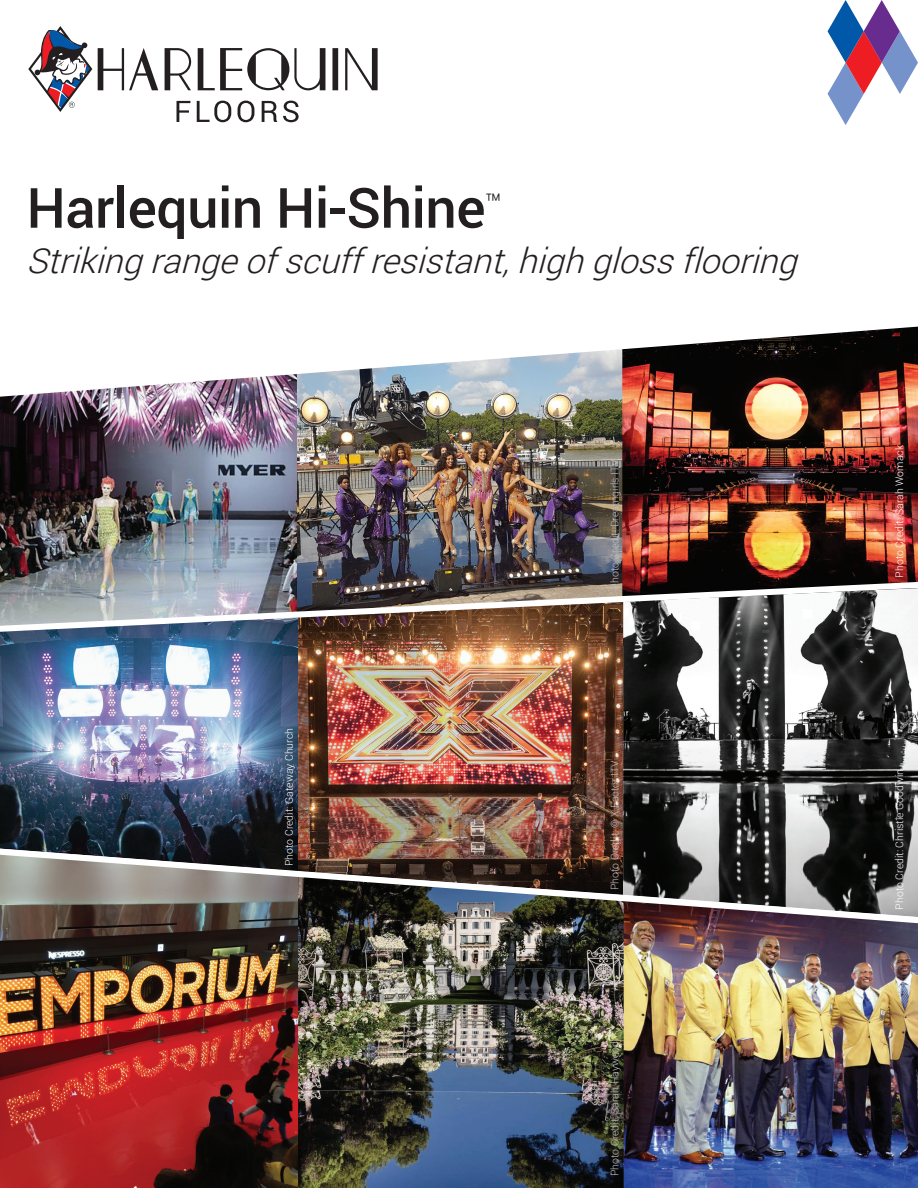
<style>
.page{position:relative;width:918px;height:1188px;background:#fff}
.page>*{position:absolute;margin:0;border:0;box-sizing:border-box;transform-origin:0 0}
.t1{font:500 55.5px "Roboto";letter-spacing:-.01em;color:#231f20}
.t2{font:italic 300 34.5px "Roboto";color:#231f20}
.t3{font:300 10.5px "Roboto";color:#fff}
.t4{font:300 10.5px "Roboto";color:#bcbdc0}
</style>
<div class="page">
<img style="left:622px;top:401px;width:296px;height:177px">
<img style="left:0;top:401px;width:297px;height:177px">
<img style="left:297px;top:401px;width:325px;height:177px">
<img style="left:624px;top:928px;width:294px;height:260px">
<img style="left:0;top:636px;width:298px;height:208px">
<img style="left:0;top:928px;width:298px;height:260px">
<img style="left:298px;top:636px;width:325px;height:208px">
<img style="left:623px;top:636px;width:295px;height:208px">
<img style="left:298px;top:928px;width:326px;height:260px">
<svg style="left:345px;top:48px;width:33px;height:42px"></svg>
<svg style="left:332px;top:48px;width:6px;height:42px"></svg>
<svg style="left:28px;top:26px;width:130px;height:86px"></svg>
<svg style="left:165px;top:48px;width:26px;height:42px"></svg>
<svg style="left:198px;top:48px;width:127px;height:42px"></svg>
<svg style="left:177px;top:101px;width:13px;height:21px"></svg>
<svg style="left:197px;top:101px;width:34px;height:21px"></svg>
<svg style="left:238px;top:101px;width:16px;height:21px"></svg>
<svg style="left:262px;top:101px;width:15px;height:21px"></svg>
<svg style="left:283px;top:101px;width:16px;height:21px"></svg>
<img style="left:0;top:578px;width:918px;height:58px">
<img style="left:0;top:844px;width:918px;height:84px">
<svg style="left:828px;top:0;width:90px;height:125px"></svg>
<svg style="left:0;top:326px;width:918px;height:75px"></svg>
<h1 class="t1" style="left:26px;top:169px;width:477px">Harlequin Hi-Shine<sup>™</sup></h1>
<h2 class="t2" style="left:26px;top:237px;width:784px">Strikingrangeofscuffresistant,highglossflooring</h2>
<p class="t3" style="left:282px;top:866px;width:140px;rotate:-90deg">Photo Credit: Gateway Church</p>
<p class="t4" style="left:607px;top:590px;width:132px;rotate:-90deg">Photo Credit: Dreamgirls ITV</p>
<p class="t4" style="left:607px;top:890px;width:131px;rotate:-90deg">Photo Credit: © X Factor ITV</p>
<p class="t4" style="left:607px;top:1176px;width:137px;rotate:-90deg">Photo Credit: Sarah Haywood</p>
<p class="t3" style="left:892px;top:578px;width:134px;rotate:-90deg">Photo Credit: Sarah Womack</p>
<p class="t3" style="left:892px;top:910px;width:142px;rotate:-90deg">Photo Credit: Christie Goodwin</p>
</div>
